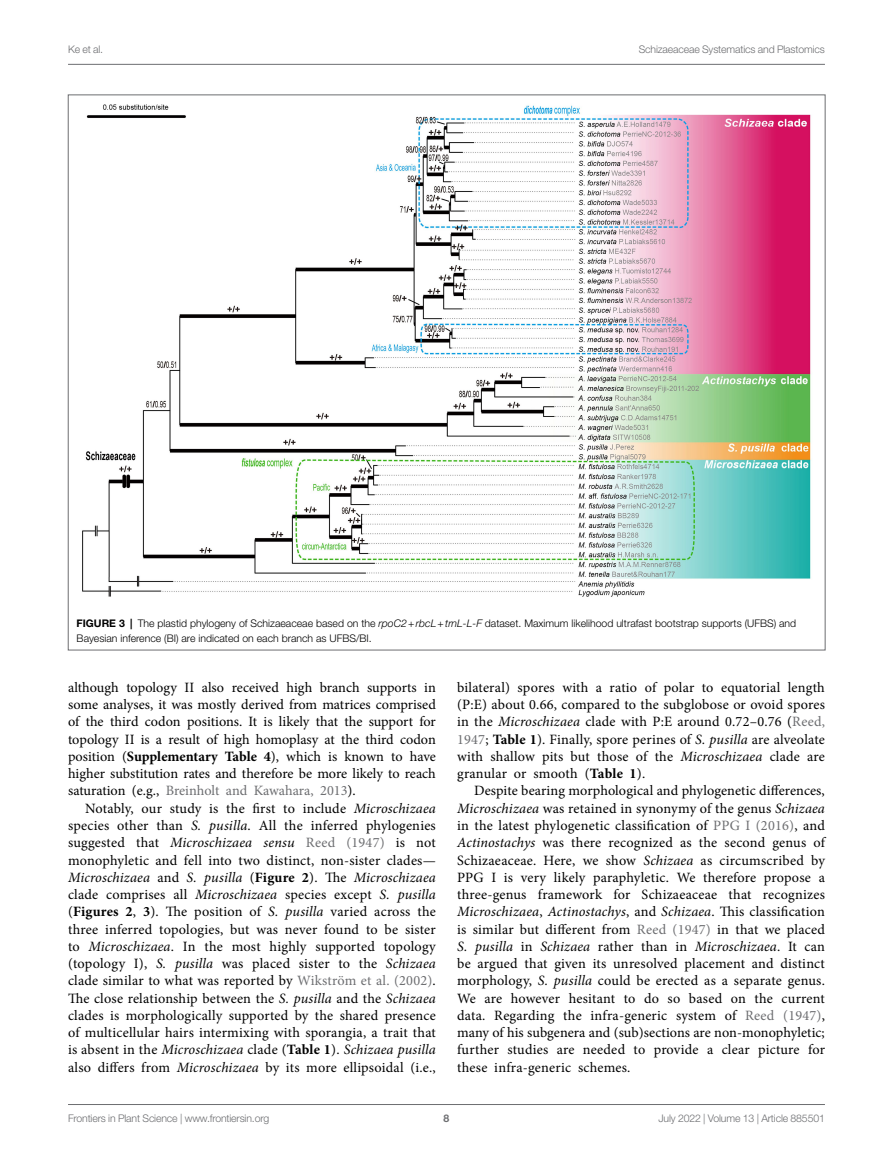
<style>
.page{position:relative;width:893px;height:1170px;background:#fff}
.page>*{position:absolute;margin:0;border:0;box-sizing:border-box;transform-origin:0 0}
.TEXT{font:14.25px/17.2px "Minion Pro";letter-spacing:.015em;color:#000;text-align:justify}
.TEXT_FLUSH{font:14.25px/17.2px "Minion Pro";letter-spacing:-.005em;color:#000;text-align:justify}
.FIG_LEG{font:300 10.5px/14.2px "Helvetica Neue LT Std";color:#000}
.t1{font:300 10.5px "Helvetica Neue LT Std";letter-spacing:-.015em;color:#6d6e71}
.t2{font:700 10.5px "Helvetica Neue LT Std";color:#6d6e71}
.s1{font-weight:700}
.s2{font-style:italic}
.s3{color:#6d6e71}
</style>
<div class="page">
<hr style="left:68px;top:64px;width:757px;height:1px;background:#6d6e71">
<hr style="left:68px;top:1104px;width:757px;height:1px;background:#6d6e71">
<img style="left:82px;top:104px;width:729px;height:493px">
<p class="t1" style="left:68px;top:42px;width:37px">Ke et al.</p>
<p class="t1" style="left:639px;top:42px;width:188px">Schizaeaceae Systematics and Plastomics</p>
<p class="FIG_LEG" style="left:77px;top:616px;width:721px"><span class="s1">FIGURE 3 |</span> The plastid phylogeny of Schizaeaceae based on the <span class="s2">rpoC2</span>+<span class="s2">rbcL</span>+<span class="s2">trnL-L-F</span> dataset. Maximum likelihood ultrafast bootstrap supports (UFBS) and<br>Bayesian inference (BI) are indicated on each branch as UFBS/BI.</p>
<p class="TEXT_FLUSH" style="left:68px;top:678px;width:369px">although topology II also received high branch supports in some analyses, it was mostly derived from matrices comprised of the third codon positions. It is likely that the support for topology II is a result of high homoplasy at the third codon position (<span class="s1">Supplementary Table 4</span>), which is known to have higher substitution rates and therefore be more likely to reach saturation (e.g., <span class="s3">Breinholt and Kawahara, 2013</span>).</p>
<p class="TEXT" style="left:68px;top:799px;width:369px;text-indent:17px">Notably, our study is the first to include <span class="s2">Microschizaea </span>species other than <span class="s2">S. pusilla</span>. All the inferred phylogenies suggested that <span class="s2">Microschizaea sensu</span> <span class="s3">Reed (1947)</span> is not monophyletic and fell into two distinct, non-sister clades— <span class="s2">Microschizaea</span> and <span class="s2">S. pusilla</span> (<span class="s1">Figure 2</span>). The <span class="s2">Microschizaea </span>clade comprises all <span class="s2">Microschizaea</span> species except <span class="s2">S. pusilla </span>(<span class="s1">Figures 2</span>, <span class="s1">3</span>). The position of <span class="s2">S. pusilla</span> varied across the three inferred topologies, but was never found to be sister to <span class="s2">Microschizaea</span>. In the most highly supported topology (topology I), <span class="s2">S. pusilla</span> was placed sister to the <span class="s2">Schizaea </span>clade similar to what was reported by <span class="s3">Wikström et al. (2002)</span>.<br>The close relationship between the <span class="s2">S. pusilla</span> and the <span class="s2">Schizaea </span>clades is morphologically supported by the shared presence of multicellular hairs intermixing with sporangia, a trait that is absent in the <span class="s2">Microschizaea</span> clade (<span class="s1">Table 1</span>). <span class="s2">Schizaea pusilla </span>also differs from <span class="s2">Microschizaea</span> by its more ellipsoidal (i.e.,</p>
<p class="TEXT" style="left:457px;top:678px;width:369px">bilateral) spores with a ratio of polar to equatorial length (P:E) about 0.66, compared to the subglobose or ovoid spores in the <span class="s2">Microschizaea</span> clade with P:E around 0.72–0.76 (<span class="s3">Reed, 1947</span>; <span class="s1">Table 1</span>). Finally, spore perines of <span class="s2">S. pusilla</span> are alveolate with shallow pits but those of the <span class="s2">Microschizaea</span> clade are granular or smooth (<span class="s1">Table 1</span>).</p>
<p class="TEXT" style="left:457px;top:782px;width:369px;text-indent:17px">Despite bearing morphological and phylogenetic differences, <span class="s2">Microschizaea</span> was retained in synonymy of the genus <span class="s2">Schizaea </span>in the latest phylogenetic classification of <span class="s3">PPG I (2016)</span>, and <span class="s2">Actinostachys</span> was there recognized as the second genus of Schizaeaceae. Here, we show <span class="s2">Schizaea</span> as circumscribed by PPG I is very likely paraphyletic. We therefore propose a three-genus framework for Schizaeaceae that recognizes <span class="s2">Microschizaea</span>, <span class="s2">Actinostachys</span>, and <span class="s2">Schizaea</span>. This classification is similar but different from <span class="s3">Reed (1947)</span> in that we placed <span class="s2">S. pusilla</span> in <span class="s2">Schizaea</span> rather than in <span class="s2">Microschizaea</span>. It can be argued that given its unresolved placement and distinct morphology, <span class="s2">S. pusilla</span> could be erected as a separate genus.<br>We are however hesitant to do so based on the current data. Regarding the infra-generic system of <span class="s3">Reed (1947)</span>, many of his subgenera and (sub)sections are non-monophyletic; further studies are needed to provide a clear picture for these infra-generic schemes.</p>
<p class="t1" style="left:68px;top:1111px;width:203px">Frontiers in Plant Science | www.frontiersin.org</p>
<p class="t2" style="left:444px;top:1111px;width:7px">8</p>
<p class="t1" style="left:658px;top:1111px;width:168px">July 2022 | Volume 13 | Article 885501</p>
</div>
